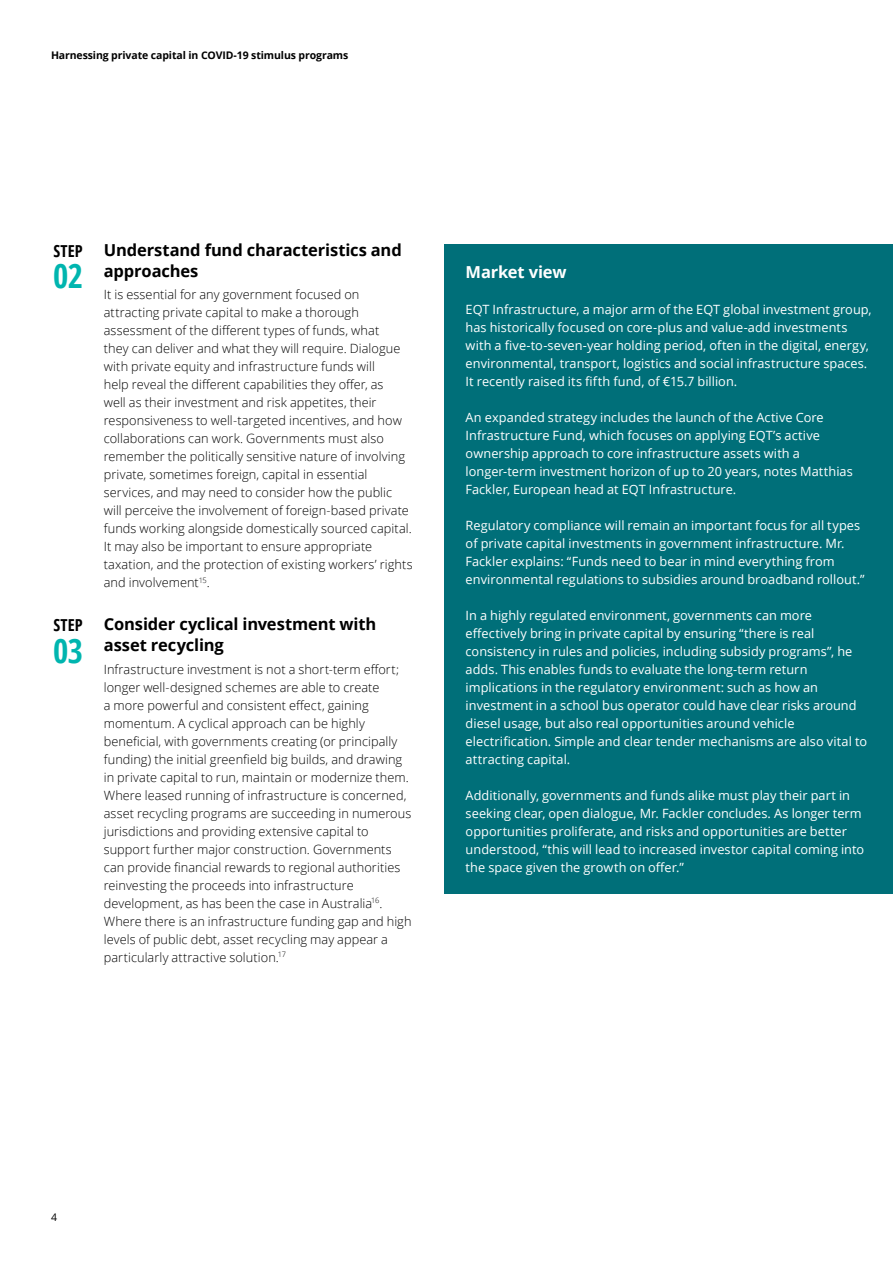
<style>
.page{position:relative;width:893px;height:1263px;background:#fff}
.page>*{position:absolute;margin:0;border:0;box-sizing:border-box;transform-origin:0 0}
.t1{font:700 33px "Open Sans Condensed";color:#00b5af}
.t2{font:700 16.5px/21px "Open Sans";letter-spacing:-.01em;color:#000}
.t3{font:700 16.5px "Open Sans";letter-spacing:-.01em;color:#fff}
.t4{font:700 16.5px "Open Sans Condensed";color:#000}
.t5{font:12.75px/18px "Open Sans";letter-spacing:.005em;color:#fff}
.t6{font:300 12.75px/18px "Open Sans";letter-spacing:.005em;color:#000}
.t7{font:700 10.5px "Open Sans";letter-spacing:-.01em;color:#000}
.t8{font:10.5px "Open Sans";color:#000}
</style>
<div class="page">
<div style="left:444px;top:244px;width:449px;height:650px;background:#006f79"></div>
<p class="t7" style="left:51px;top:48px;width:299px">Harnessing private capital in COVID-19 stimulus programs</p>
<p class="t4" style="left:54px;top:239px;width:31px">STEP</p>
<h1 class="t1" style="left:53px;top:253px;width:31px">02</h1>
<p class="t4" style="left:54px;top:614px;width:31px">STEP</p>
<h1 class="t1" style="left:53px;top:628px;width:32px">03</h1>
<p class="t2" style="left:104px;top:239px;width:299px">Understand fund characteristics and approaches</p>
<p class="t6" style="left:104px;top:285px;width:310px">It is essential for any government focused on attracting private capital to make a thorough assessment of the different types of funds, what<br>they can deliver and what they will require. Dialogue with private equity and infrastructure funds will<br>help reveal the different capabilities they offer, as<br>well as their investment and risk appetites, their responsiveness to well-targeted incentives, and how collaborations can work. Governments must also remember the politically sensitive nature of involving private, sometimes foreign, capital in essential services, and may need to consider how the public will perceive the involvement of foreign-based private funds working alongside domestically sourced capital.<br>It may also be important to ensure appropriate taxation, and the protection of existing workers’ rights and involvement<sup>15</sup>.</p>
<p class="t2" style="left:104px;top:613px;width:274px">Consider cyclical investment with asset recycling</p>
<p class="t6" style="left:104px;top:660px;width:309px">Infrastructure investment is not a short-term effort; longer well-designed schemes are able to create<br>a more powerful and consistent effect, gaining momentum. A cyclical approach can be highly beneficial, with governments creating (or principally funding) the initial greenfield big builds, and drawing in private capital to run, maintain or modernize them.<br>Where leased running of infrastructure is concerned, asset recycling programs are succeeding in numerous jurisdictions and providing extensive capital to support further major construction. Governments can provide financial rewards to regional authorities reinvesting the proceeds into infrastructure development, as has been the case in Australia<sup>16</sup>.<br>Where there is an infrastructure funding gap and high levels of public debt, asset recycling may appear a particularly attractive solution.<sup>17</sup></p>
<p class="t3" style="left:466px;top:261px;width:103px">Market view</p>
<p class="t5" style="left:466px;top:300px;width:408px">EQT Infrastructure, a major arm of the EQT global investment group, has historically focused on core-plus and value-add investments with a five-to-seven-year holding period, often in the digital, energy, environmental, transport, logistics and social infrastructure spaces.<br>It recently raised its fifth fund, of €15.7 billion.</p>
<p class="t5" style="left:466px;top:408px;width:389px">An expanded strategy includes the launch of the Active Core Infrastructure Fund, which focuses on applying EQT’s active ownership approach to core infrastructure assets with a longer-term investment horizon of up to 20 years, notes Matthias Fackler, European head at EQT Infrastructure.</p>
<p class="t5" style="left:466px;top:516px;width:400px">Regulatory compliance will remain an important focus for all types of private capital investments in government infrastructure. Mr.<br>Fackler explains: “Funds need to bear in mind everything from environmental regulations to subsidies around broadband rollout.”</p>
<p class="t5" style="left:466px;top:606px;width:403px">In a highly regulated environment, governments can more effectively bring in private capital by ensuring “there is real consistency in rules and policies, including subsidy programs”, he adds. This enables funds to evaluate the long-term return implications in the regulatory environment: such as how an investment in a school bus operator could have clear risks around diesel usage, but also real opportunities around vehicle electrification. Simple and clear tender mechanisms are also vital to attracting capital.</p>
<p class="t5" style="left:466px;top:786px;width:400px">Additionally, governments and funds alike must play their part in seeking clear, open dialogue, Mr. Fackler concludes. As longer term opportunities proliferate, and risks and opportunities are better understood, “this will lead to increased investor capital coming into the space given the growth on offer.”</p>
<p class="t8" style="left:51px;top:1210px;width:8px">4</p>
</div>
